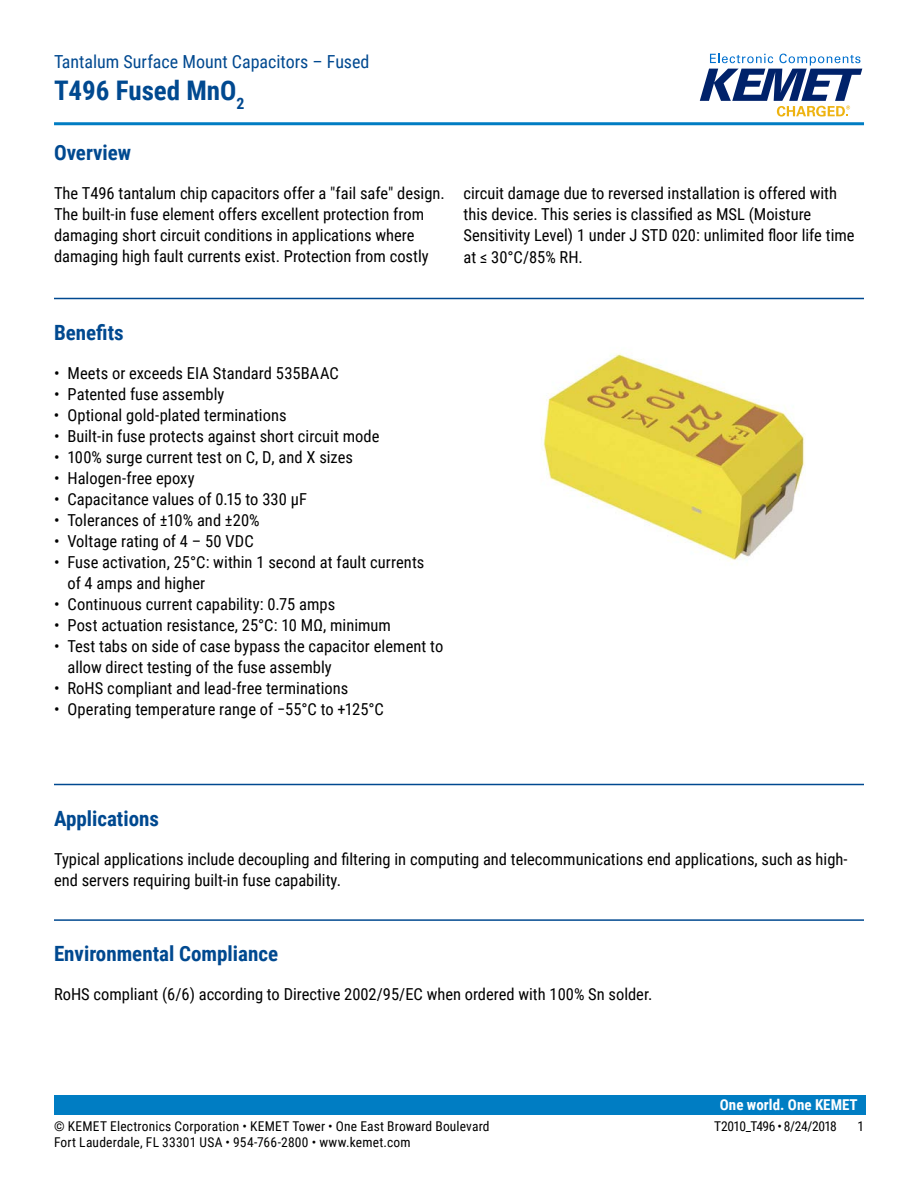
<style>
.page{position:relative;width:918px;height:1188px;background:#fff}
.page>*{position:absolute;margin:0;border:0;box-sizing:border-box;transform-origin:0 0}
.t1{font:700 27px "Roboto Condensed";color:#004990}
.t2{font:700 21px "Roboto Condensed";color:#004990}
.t3{font:18px "Roboto Condensed";color:#004990}
.t4{font:16.5px/21px "Roboto Condensed";color:#000}
.t5{font:700 15px "Roboto Condensed";color:#fff}
.t6{font:13.5px "Roboto Condensed";letter-spacing:.015em;color:#000}
.t7{font:13.5px "Roboto Condensed";letter-spacing:-.035em;color:#000}
</style>
<div class="page">
<svg style="left:700px;top:54px;width:162px;height:63px"></svg>
<hr style="left:54px;top:122px;width:810px;height:3px;background:#007dc3">
<div style="left:54px;top:1095px;width:811px;height:20px;background:#007dc3"></div>
<hr style="left:54px;top:298px;width:810px;height:1px;background:#004990">
<img style="left:541px;top:353px;width:264px;height:211px">
<hr style="left:54px;top:784px;width:810px;height:1px;background:#004990">
<hr style="left:54px;top:919px;width:810px;height:2px;background:#004990">
<p class="t3" style="left:54px;top:48px;width:317px">Tantalum Surface Mount Capacitors – Fused</p>
<h1 class="t1" style="left:54px;top:71px;width:192px">T496 Fused MnO<sub>2</sub></h1>
<p class="t2" style="left:54px;top:138px;width:79px">Overview</p>
<p class="t4" style="left:54px;top:182px;width:392px">The T496 tantalum chip capacitors offer a "fail safe" design.<br>The built-in fuse element offers excellent protection from damaging short circuit conditions in applications where damaging high fault currents exist. Protection from costly</p>
<p class="t4" style="left:463px;top:183px;width:393px">circuit damage due to reversed installation is offered with this device. This series is classified as MSL (Moisture Sensitivity Level) 1 under J STD 020: unlimited floor life time at ≤ 30°C/85% RH.</p>
<p class="t2" style="left:54px;top:318px;width:71px">Benefits</p>
<p class="t4" style="left:54px;top:362px;width:286px">• Meets or exceeds EIA Standard 535BAAC</p>
<p class="t4" style="left:54px;top:383px;width:172px">• Patented fuse assembly</p>
<p class="t4" style="left:54px;top:404px;width:234px">• Optional gold-plated terminations</p>
<p class="t4" style="left:54px;top:425px;width:327px">• Built-in fuse protects against short circuit mode</p>
<p class="t4" style="left:54px;top:446px;width:300px">• 100% surge current test on C, D, and X sizes</p>
<p class="t4" style="left:54px;top:467px;width:142px">• Halogen-free epoxy</p>
<p class="t4" style="left:54px;top:488px;width:255px">• Capacitance values of 0.15 to 330 μF</p>
<p class="t4" style="left:54px;top:509px;width:207px">• Tolerances of ±10% and ±20%</p>
<p class="t4" style="left:54px;top:530px;width:201px">• Voltage rating of 4 – 50 VDC</p>
<p class="t4" style="left:67px;top:551px;width:358px;text-indent:-13px">• Fuse activation, 25°C: within 1 second at fault currents of 4 amps and higher</p>
<p class="t4" style="left:54px;top:593px;width:283px">• Continuous current capability: 0.75 amps</p>
<p class="t4" style="left:54px;top:614px;width:339px">• Post actuation resistance, 25°C: 10 MΩ, minimum</p>
<p class="t4" style="left:67px;top:635px;width:377px;text-indent:-13px">• Test tabs on side of case bypass the capacitor element to allow direct testing of the fuse assembly</p>
<p class="t4" style="left:54px;top:677px;width:296px">• RoHS compliant and lead-free terminations</p>
<p class="t4" style="left:54px;top:698px;width:332px">• Operating temperature range of −55°C to +125°C</p>
<p class="t2" style="left:54px;top:804px;width:107px">Applications</p>
<p class="t4" style="left:54px;top:848px;width:795px">Typical applications include decoupling and filtering in computing and telecommunications end applications, such as high&shy;end servers requiring built-in fuse capability.</p>
<p class="t2" style="left:54px;top:939px;width:226px">Environmental Compliance</p>
<p class="t4" style="left:54px;top:983px;width:600px">RoHS compliant (6/6) according to Directive 2002/95/EC when ordered with 100% Sn solder.</p>
<p class="t5" style="left:720px;top:1094px;width:139px">One world. One KEMET</p>
<p class="t6" style="left:54px;top:1116px;width:437px">© KEMET Electronics Corporation • KEMET Tower • One East Broward Boulevard</p>
<p class="t7" style="left:714px;top:1116px;width:124px">T2010_T496 • 8/24/2018</p>
<p class="t6" style="left:857px;top:1116px;width:8px">1</p>
<p class="t6" style="left:54px;top:1133px;width:358px">Fort Lauderdale, FL 33301 USA • 954-766-2800 • www.kemet.com</p>
</div>
